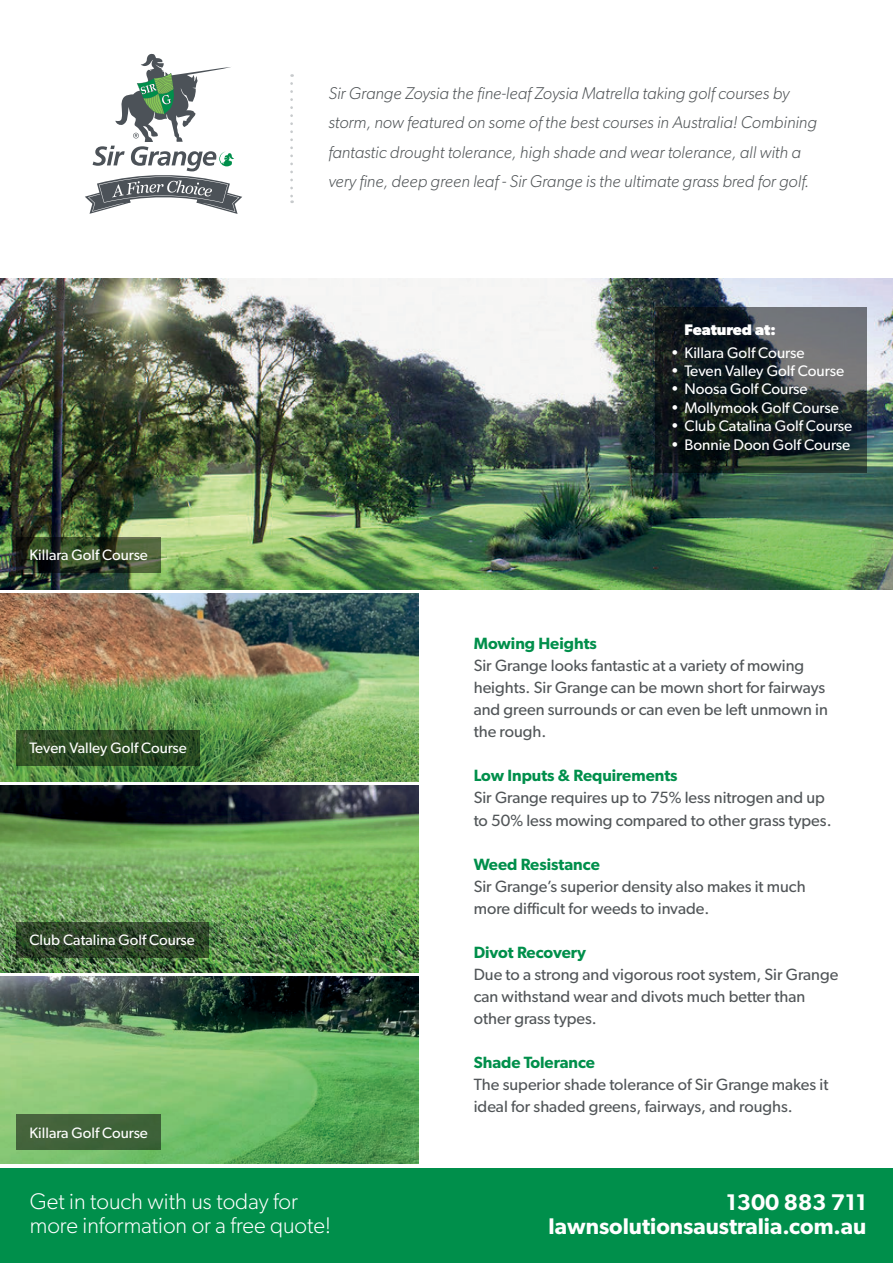
<style>
.page{position:relative;width:893px;height:1263px;background:#fff}
.page>*{position:absolute;margin:0;border:0;box-sizing:border-box;transform-origin:0 0}
.t1{font:300 22.65px/24.3px "Gibson";color:#fff}
.t2{font:600 22.65px/24.3px "Gibson";color:#fff;text-align:right}
.t3{font:italic 300 17.1px/29.1px "Gibson";color:#515558}
.t4{font:16.35px/22px "Gibson";color:#515558}
.t5{font:600 16.35px "Gibson";color:#008f4b}
.t6{font:15.3px "Gibson";color:#fff}
.t7{font:700 15.3px "Gibson";color:#fff}
.t8{font:15.15px "Gibson";color:#fff}
</style>
<div class="page">
<div style="left:0;top:1168px;width:893px;height:95px;background:#008f4b"></div>
<img style="left:0;top:594px;width:418px;height:187px">
<img style="left:0;top:785px;width:418px;height:187px">
<img style="left:0;top:977px;width:418px;height:187px">
<img style="left:0;top:279px;width:893px;height:311px">
<svg style="left:655px;top:307px;width:212px;height:165px;background:#293233"></svg>
<svg style="left:290px;top:83px;width:3px;height:120px"></svg>
<svg style="left:85px;top:54px;width:157px;height:160px"></svg>
<svg style="left:16px;top:537px;width:145px;height:36px;background:#334228"></svg>
<svg style="left:16px;top:922px;width:193px;height:36px;background:#2e4529"></svg>
<div style="left:16px;top:1114px;width:145px;height:36px;background:#41623a"></div>
<svg style="left:16px;top:730px;width:184px;height:36px;background:#2c4a23"></svg>
<p class="t3" style="left:328px;top:79px;width:490px">Sir Grange Zoysia the fine-leaf Zoysia Matrella taking golf courses by storm, now featured on some of the best courses in Australia! Combining fantastic drought tolerance, high shade and wear tolerance, all with a very fine, deep green leaf - Sir Grange is the ultimate grass bred for golf.</p>
<p class="t7" style="left:684px;top:321px;width:93px">Featured at:</p>
<p class="t8" style="left:30px;top:546px;width:120px">Killara Golf Course</p>
<p class="t8" style="left:30px;top:738px;width:159px">Teven Valley Golf Course</p>
<p class="t8" style="left:30px;top:931px;width:167px">Club Catalina Golf Course</p>
<p class="t8" style="left:30px;top:1123px;width:120px">Killara Golf Course</p>
<h1 class="t1" style="left:30px;top:1189px;width:303px">Get in touch with us today for more information or a free quote!</h1>
<p class="t6" style="left:671px;top:343px;width:135px">• Killara Golf Course</p>
<p class="t6" style="left:671px;top:362px;width:175px">• Teven Valley Golf Course</p>
<p class="t6" style="left:671px;top:380px;width:138px">• Noosa Golf Course</p>
<p class="t6" style="left:671px;top:398px;width:170px">• Mollymook Golf Course</p>
<p class="t6" style="left:671px;top:417px;width:183px">• Club Catalina Golf Course</p>
<p class="t6" style="left:671px;top:435px;width:181px">• Bonnie Doon Golf Course</p>
<p class="t5" style="left:474px;top:634px;width:125px">Mowing Heights</p>
<p class="t4" style="left:474px;top:654px;width:356px">Sir Grange looks fantastic at a variety of mowing heights. Sir Grange can be mown short for fairways and green surrounds or can even be left unmown in the rough.</p>
<p class="t5" style="left:474px;top:766px;width:205px">Low Inputs &amp; Requirements</p>
<p class="t4" style="left:474px;top:786px;width:359px">Sir Grange requires up to 75% less nitrogen and up to 50% less mowing compared to other grass types.</p>
<p class="t5" style="left:474px;top:854px;width:128px">Weed Resistance</p>
<p class="t4" style="left:474px;top:875px;width:333px">Sir Grange’s superior density also makes it much more difficult for weeds to invade.</p>
<p class="t5" style="left:474px;top:942px;width:114px">Divot Recovery</p>
<p class="t4" style="left:474px;top:963px;width:366px">Due to a strong and vigorous root system, Sir Grange can withstand wear and divots much better than other grass types.</p>
<p class="t5" style="left:474px;top:1053px;width:123px">Shade Tolerance</p>
<p class="t4" style="left:474px;top:1073px;width:356px">The superior shade tolerance of Sir Grange makes it ideal for shaded greens, fairways, and roughs.</p>
<h1 class="t2" style="left:549px;top:1189px;width:319px">1300 883 711 lawnsolutionsaustralia.com.au</h1>
</div>
